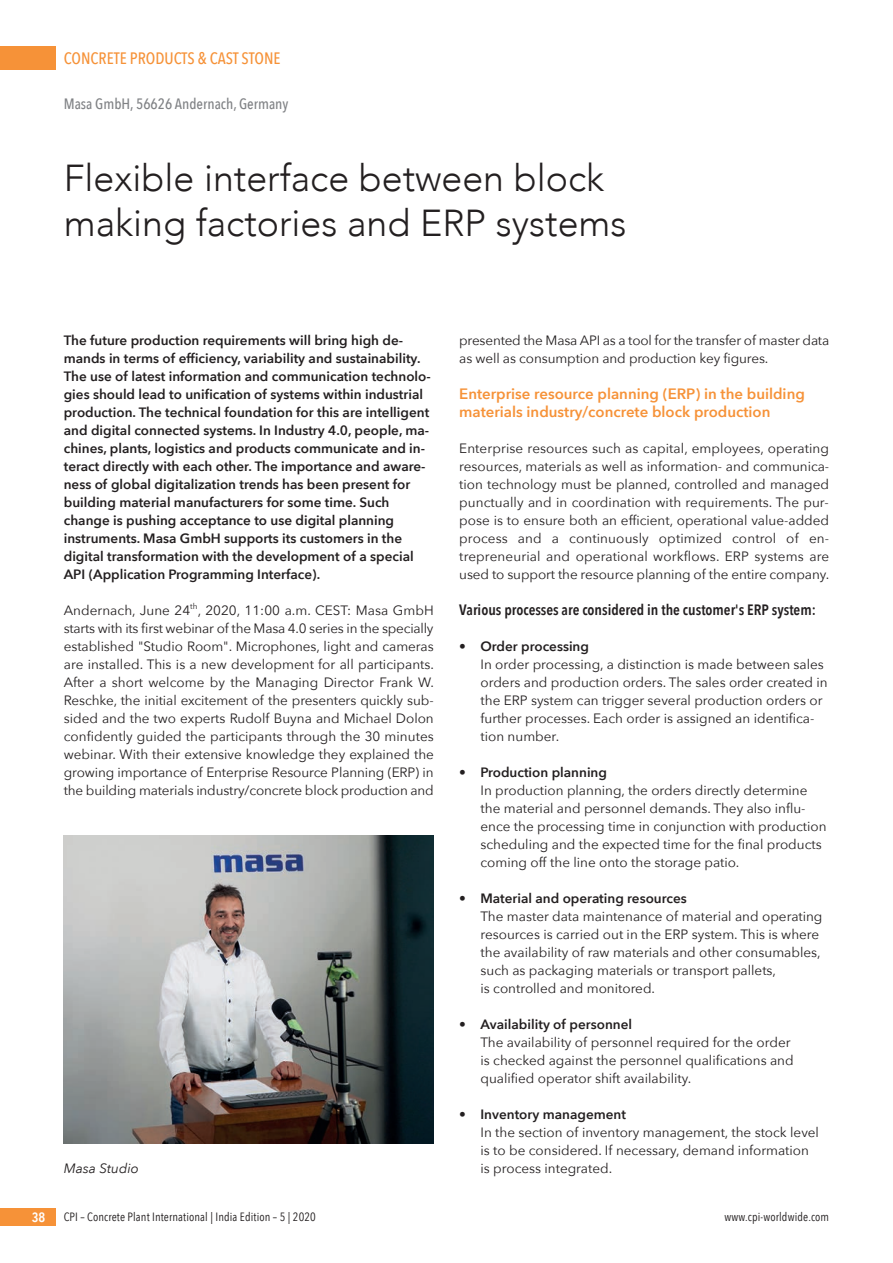
<style>
.page{position:relative;width:893px;height:1263px;background:#fff}
.page>*{position:absolute;margin:0;border:0;box-sizing:border-box;transform-origin:0 0}
.t1{font:300 37.5px/45px "Avenir";color:#231f20}
.t2{font:500 16.5px "Avenir Next Condensed";color:#f69238}
.t3{font:600 15px/18px "Avenir Next";color:#f69238}
.t4{font:600 15px "Avenir Next Condensed";color:#231f20}
.t5{font:500 15px "Avenir Next Condensed";color:#808285}
.t6{font:13.5px/18px "Avenir Next";color:#231f20}
.t7{font:600 13.5px/18px "Avenir Next";color:#231f20}
.t8{font:italic 13.5px "Avenir Next";color:#231f20}
.t9{font:600 13.5px "Avenir Next Condensed";color:#fff}
.t10{font:12px "Avenir Next Condensed";letter-spacing:.01em;color:#231f20}
</style>
<div class="page">
<div style="left:0;top:47px;width:55px;height:23px;background:#f69238"></div>
<div style="left:0;top:1208px;width:55px;height:18px;background:#f69238"></div>
<img style="left:64px;top:835px;width:370px;height:308px">
<p class="t2" style="left:64px;top:48px;width:218px">CONCRETE PRODUCTS &amp; CAST STONE</p>
<p class="t5" style="left:64px;top:94px;width:226px">Masa GmbH, 56626 Andernach, Germany</p>
<h1 class="t1" style="left:64px;top:155px;width:564px">Flexible interface between block making factories and ERP systems</h1>
<p class="t7" style="left:64px;top:331px;width:368px">The future production requirements will bring high de&shy;mands in terms of efficiency, variability and sustainability.<br>The use of latest information and communication technolo&shy;gies should lead to unification of systems within industrial production. The technical foundation for this are intelligent and digital connected systems. In Industry 4.0, people, ma&shy;chines, plants, logistics and products communicate and in&shy;teract directly with each other. The importance and aware&shy;ness of global digitalization trends has been present for building material manufacturers for some time. Such change is pushing acceptance to use digital planning instruments. Masa GmbH supports its customers in the digital transformation with the development of a special API (Application Programming Interface).</p>
<p class="t6" style="left:64px;top:600px;width:372px;text-align:justify">Andernach, June 24<sup>th</sup>, 2020, 11:00 a.m. CEST: Masa GmbH starts with its first webinar of the Masa 4.0 series in the specially established "Studio Room". Microphones, light and cameras are installed. This is a new development for all participants.<br>After a short welcome by the Managing Director Frank W.<br>Reschke, the initial excitement of the presenters quickly sub&shy;sided and the two experts Rudolf Buyna and Michael Dolon confidently guided the participants through the 30 minutes webinar. With their extensive knowledge they explained the growing importance of Enterprise Resource Planning (ERP) in the building materials industry/concrete block production and</p>
<p class="t8" style="left:64px;top:1156px;width:77px">Masa Studio</p>
<p class="t6" style="left:459px;top:330px;width:371px">presented the Masa API as a tool for the transfer of master data as well as consumption and production key figures.</p>
<p class="t3" style="left:459px;top:384px;width:347px">Enterprise resource planning (ERP) in the building materials industry/concrete block production</p>
<p class="t6" style="left:459px;top:438px;width:372px;text-align:justify">Enterprise resources such as capital, employees, operating resources, materials as well as information- and communica&shy;tion technology must be planned, controlled and managed punctually and in coordination with requirements. The pur&shy;pose is to ensure both an efficient, operational value-added process and a continuously optimized control of en&shy;trepreneurial and operational workflows. ERP systems are used to support the resource planning of the entire company.</p>
<p class="t4" style="left:459px;top:596px;width:358px">Various processes are considered in the customer's ERP system:</p>
<p class="t7" style="left:459px;top:637px;width:131px">• Order processing</p>
<p class="t6" style="left:480px;top:654px;width:349px">In order processing, a distinction is made between sales orders and production orders. The sales order created in the ERP system can trigger several production orders or further processes. Each order is assigned an identifica&shy;tion number.</p>
<p class="t7" style="left:459px;top:762px;width:149px">• Production planning</p>
<p class="t6" style="left:480px;top:780px;width:348px">In production planning, the orders directly determine the material and personnel demands. They also influ&shy;ence the processing time in conjunction with production scheduling and the expected time for the final products coming off the line onto the storage patio.</p>
<p class="t7" style="left:459px;top:888px;width:229px">• Material and operating resources</p>
<p class="t6" style="left:480px;top:906px;width:343px">The master data maintenance of material and operating resources is carried out in the ERP system. This is where the availability of raw materials and other consumables, such as packaging materials or transport pallets,<br>is controlled and monitored.</p>
<p class="t7" style="left:459px;top:1014px;width:174px">• Availability of personnel</p>
<p class="t6" style="left:480px;top:1032px;width:315px">The availability of personnel required for the order is checked against the personnel qualifications and qualified operator shift availability.</p>
<p class="t7" style="left:459px;top:1104px;width:168px">• Inventory management</p>
<p class="t6" style="left:480px;top:1122px;width:340px">In the section of inventory management, the stock level is to be considered. If necessary, demand information is process integrated.</p>
<p class="t9" style="left:32px;top:1205px;width:15px">38</p>
<p class="t10" style="left:64px;top:1206px;width:254px">CPI – Concrete Plant International | India Edition – 5 | 2020</p>
<p class="t10" style="left:725px;top:1206px;width:106px">www.cpi-worldwide.com</p>
</div>
